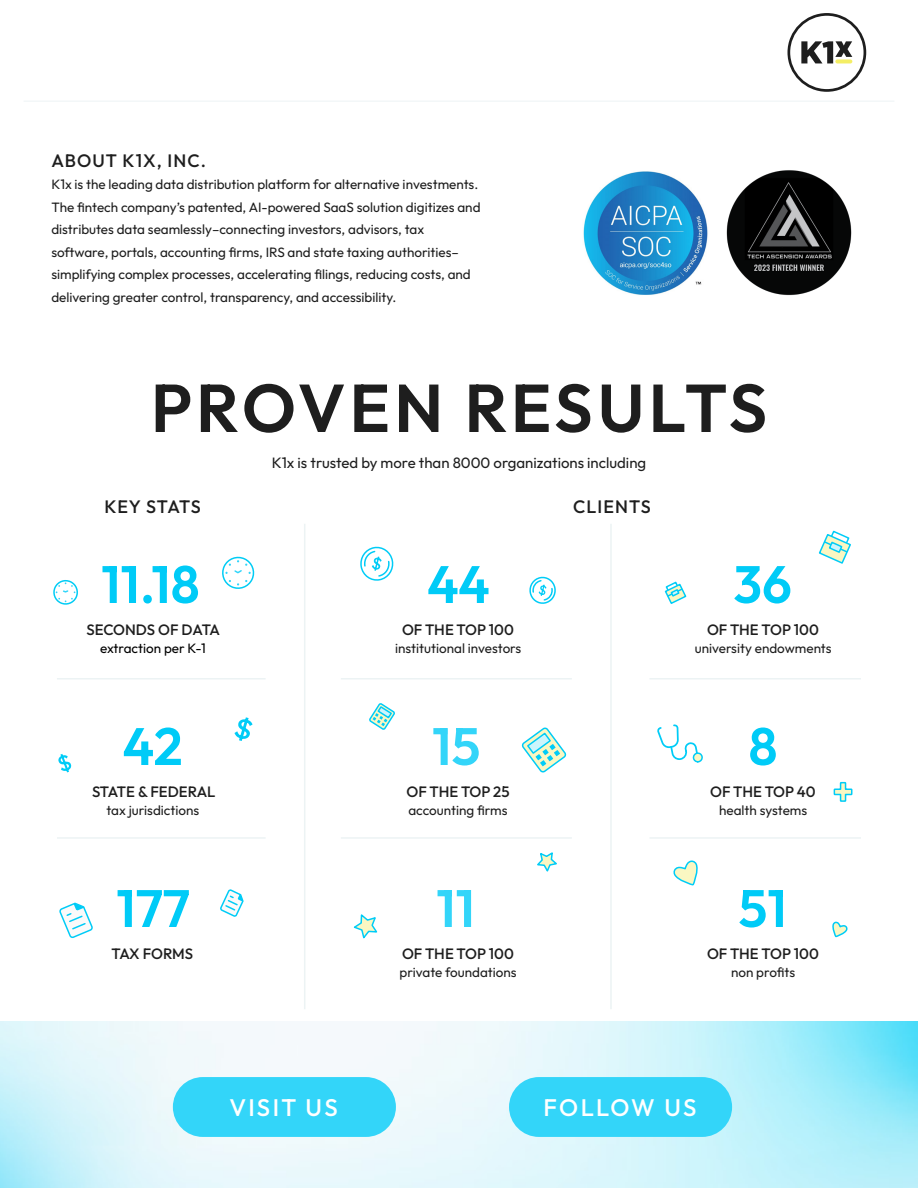
<style>
.page{position:relative;width:918px;height:1188px;background:#fff}
.page>*{position:absolute;margin:0;border:0;box-sizing:border-box;transform-origin:0 0}
.t1{font:600 67.5px "Outfit";letter-spacing:.045em;color:#1e1e1e}
.t2{font:600 52.5px "Outfit";color:#00cbf7}
.t3{font:600 52.5px "Outfit";color:#33d5f9}
.t4{font:500 24px "Outfit";letter-spacing:.09em;color:#fff}
.Sub_1{font:500 18px "Outfit";letter-spacing:.06em;color:#1e1e1e}
.Sub_1-2{font:500 18px "Outfit";letter-spacing:.025em;color:#1e1e1e}
.t5{font:500 15px "Outfit";color:#1e1e1e}
.t6{font:15px "Outfit";color:#1e1e1e}
.Sub_1-3{font:13.5px "Outfit";color:#1e1e1e}
.t7{font:13.5px "Outfit";color:#000}
</style>
<div class="page">
<hr style="left:24px;top:100px;width:870px;height:2px;background:#f3f7f8">
<img style="left:0;top:1022px;width:918px;height:166px">
<div style="left:173px;top:1077px;width:223px;height:60px;background:#33d5f9;border-radius:30px"></div>
<div style="left:509px;top:1077px;width:223px;height:60px;background:#33d5f9;border-radius:30px"></div>
<img style="left:583px;top:171px;width:125px;height:124px">
<img style="left:726px;top:170px;width:126px;height:126px">
<svg style="left:788px;top:13px;width:78px;height:79px"></svg>
<svg style="left:835px;top:59px;width:17px;height:4px"></svg>
<hr style="left:304px;top:524px;width:1px;height:485px;background:#ecf3f4">
<hr style="left:610px;top:524px;width:2px;height:485px;background:#ecf3f4">
<hr style="left:57px;top:837px;width:209px;height:2px;background:#ecf3f4">
<hr style="left:57px;top:678px;width:209px;height:2px;background:#ecf3f4">
<hr style="left:341px;top:837px;width:231px;height:2px;background:#ecf3f4">
<hr style="left:341px;top:678px;width:231px;height:2px;background:#ecf3f4">
<hr style="left:650px;top:837px;width:211px;height:2px;background:#ecf3f4">
<hr style="left:650px;top:678px;width:211px;height:2px;background:#ecf3f4">
<svg style="left:58px;top:754px;width:13px;height:18px"></svg>
<svg style="left:234px;top:717px;width:19px;height:24px"></svg>
<svg style="left:673px;top:860px;width:25px;height:26px"></svg>
<svg style="left:832px;top:921px;width:16px;height:17px"></svg>
<svg style="left:537px;top:852px;width:20px;height:20px"></svg>
<svg style="left:353px;top:914px;width:25px;height:25px"></svg>
<svg style="left:360px;top:546px;width:34px;height:35px"></svg>
<svg style="left:529px;top:576px;width:27px;height:28px"></svg>
<svg style="left:521px;top:727px;width:46px;height:46px"></svg>
<svg style="left:369px;top:703px;width:26px;height:27px"></svg>
<svg style="left:833px;top:781px;width:20px;height:21px"></svg>
<svg style="left:657px;top:724px;width:46px;height:39px"></svg>
<svg style="left:818px;top:530px;width:33px;height:34px"></svg>
<svg style="left:664px;top:581px;width:23px;height:23px"></svg>
<svg style="left:59px;top:902px;width:34px;height:37px"></svg>
<svg style="left:220px;top:889px;width:24px;height:28px"></svg>
<svg style="left:222px;top:556px;width:33px;height:33px"></svg>
<svg style="left:53px;top:580px;width:25px;height:25px"></svg>
<p class="Sub_1" style="left:51px;top:148px;width:156px">ABOUT K1X, INC.</p>
<p class="Sub_1-3" style="left:51px;top:176px;width:428px">K1x is the leading data distribution platform for alternative investments.</p>
<p class="Sub_1-3" style="left:51px;top:198px;width:431px">The fintech company’s patented, AI-powered SaaS solution digitizes and</p>
<p class="Sub_1-3" style="left:51px;top:221px;width:374px">distributes data seamlessly–connecting investors, advisors, tax</p>
<p class="Sub_1-3" style="left:51px;top:243px;width:409px">software, portals, accounting firms, IRS and state taxing authorities–</p>
<p class="Sub_1-3" style="left:51px;top:266px;width:421px">simplifying complex processes, accelerating filings, reducing costs, and</p>
<p class="Sub_1-3" style="left:51px;top:288px;width:347px">delivering greater control, transparency, and accessibility.</p>
<p class="t1" style="left:151px;top:364px;width:618px">PROVEN RESULTS</p>
<p class="t6" style="left:272px;top:453px;width:376px">K1x is trusted by more than 8000 organizations including</p>
<p class="Sub_1-2" style="left:105px;top:495px;width:98px">KEY STATS</p>
<p class="Sub_1" style="left:573px;top:495px;width:79px">CLIENTS</p>
<p class="t2" style="left:101px;top:550px;width:100px">11.18</p>
<p class="t5" style="left:86px;top:619px;width:135px">SECONDS OF DATA</p>
<p class="t7" style="left:100px;top:639px;width:107px">extraction per K-1</p>
<p class="t2" style="left:123px;top:712px;width:62px">42</p>
<p class="t5" style="left:92px;top:781px;width:125px">STATE &amp; FEDERAL</p>
<p class="Sub_1-3" style="left:107px;top:801px;width:94px">tax jurisdictions</p>
<p class="t2" style="left:116px;top:874px;width:75px">177</p>
<p class="t5" style="left:112px;top:943px;width:83px">TAX FORMS</p>
<p class="t2" style="left:427px;top:550px;width:64px">44</p>
<p class="t5" style="left:402px;top:619px;width:113px">OF THE TOP 100</p>
<p class="Sub_1-3" style="left:395px;top:639px;width:128px">institutional investors</p>
<p class="t3" style="left:432px;top:712px;width:50px">15</p>
<p class="t5" style="left:406px;top:781px;width:105px">OF THE TOP 25</p>
<p class="Sub_1-3" style="left:408px;top:801px;width:101px">accounting firms</p>
<p class="t3" style="left:436px;top:874px;width:40px">11</p>
<p class="t5" style="left:402px;top:943px;width:113px">OF THE TOP 100</p>
<p class="Sub_1-3" style="left:400px;top:963px;width:119px">private foundations</p>
<p class="t2" style="left:733px;top:550px;width:60px">36</p>
<p class="t5" style="left:707px;top:619px;width:113px">OF THE TOP 100</p>
<p class="Sub_1-3" style="left:695px;top:639px;width:138px">university endowments</p>
<p class="t2" style="left:748px;top:712px;width:31px">8</p>
<p class="t5" style="left:710px;top:781px;width:107px">OF THE TOP 40</p>
<p class="Sub_1-3" style="left:719px;top:801px;width:90px">health systems</p>
<p class="t2" style="left:738px;top:874px;width:50px">51</p>
<p class="t5" style="left:707px;top:943px;width:113px">OF THE TOP 100</p>
<p class="Sub_1-3" style="left:731px;top:963px;width:66px">non profits</p>
<p class="t4" style="left:229px;top:1092px;width:110px">VISIT US</p>
<p class="t4" style="left:543px;top:1092px;width:155px">FOLLOW US</p>
</div>
